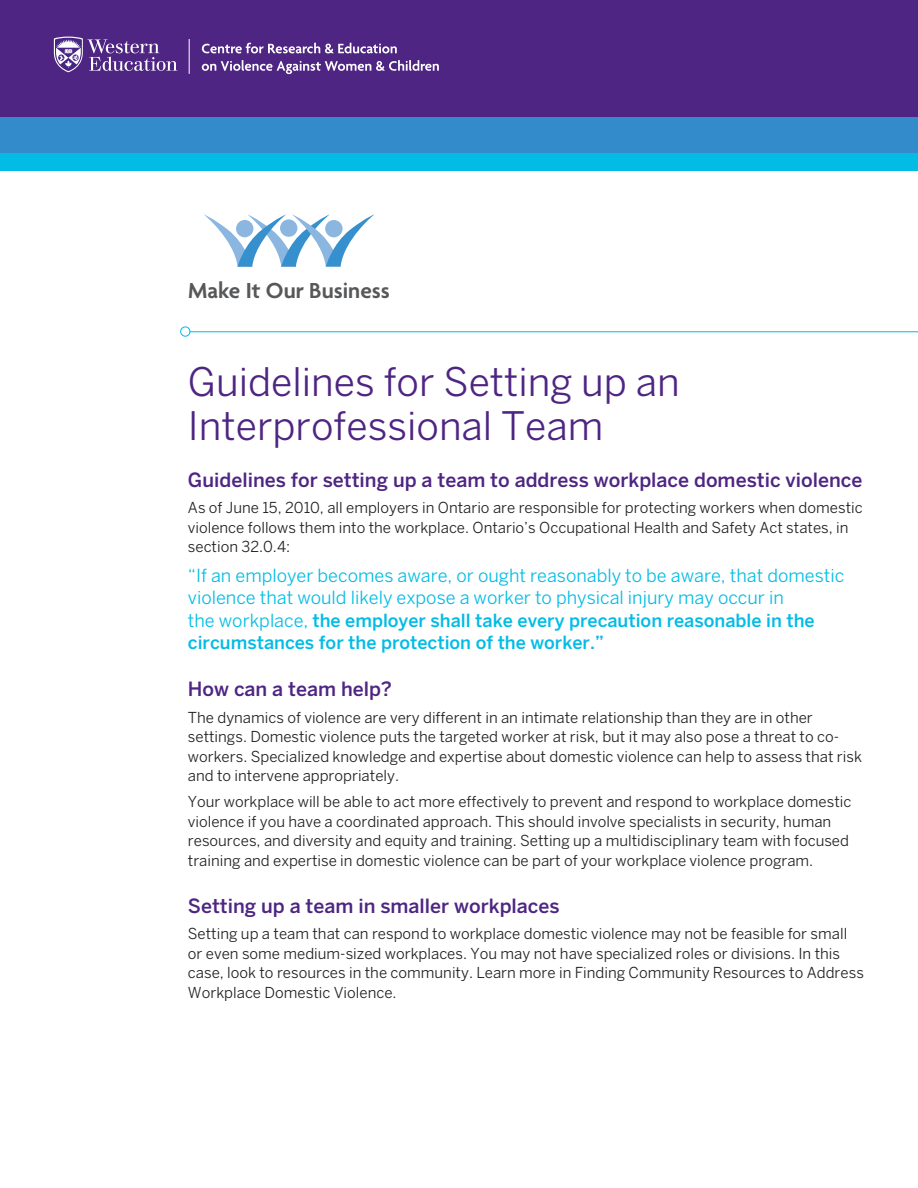
<style>
.page{position:relative;width:918px;height:1188px;background:#fff}
.page>*{position:absolute;margin:0;border:0;box-sizing:border-box;transform-origin:0 0}
.t1{font:39px/43.5px "Benton Sans";color:#4e2582}
.t2{font:600 23.55px "Agenda";color:#57585a}
.t3{font:500 19.5px "Benton Sans";color:#4e2582}
.t4{font:18px/22.5px "Benton Sans";color:#02bce5}
.t5{font:15px/19.5px "Benton Sans";color:#231f20}
.s1{font-weight:500}
</style>
<div class="page">
<div style="left:0;top:0;width:918px;height:119px;background:#4e2582"></div>
<div style="left:0;top:118px;width:918px;height:38px;background:#348bcb"></div>
<div style="left:0;top:153px;width:918px;height:18px;background:#02bce5"></div>
<svg style="left:54px;top:37px;width:123px;height:35px"></svg>
<hr style="left:189px;top:39px;width:1px;height:35px;background:#fff">
<svg style="left:202px;top:43px;width:195px;height:10px"></svg>
<svg style="left:202px;top:60px;width:237px;height:14px"></svg>
<svg style="left:204px;top:214px;width:170px;height:53px"></svg>
<hr style="left:190px;top:332px;width:728px;height:1px;background:#02bce5">
<div style="left:180px;top:327px;width:10px;height:10px;border:1px solid #02bce5;border-radius:50%"></div>
<p class="t2" style="left:188px;top:276px;width:203px">Make It Our Business</p>
<p class="t1" style="left:188px;top:360px;width:493px">Guidelines for Setting up an<br>Interprofessional Team</p>
<p class="t3" style="left:188px;top:469px;width:676px">Guidelines for setting up a team to address workplace domestic violence</p>
<p class="t5" style="left:188px;top:498px;width:676px">As of June 15, 2010, all employers in Ontario are responsible for protecting workers when domestic violence follows them into the workplace. Ontario’s Occupational Health and Safety Act states, in section 32.0.4:</p>
<p class="t4" style="left:188px;top:564px;width:658px">“If an employer becomes aware, or ought reasonably to be aware, that domestic violence that would likely expose a worker to physical injury may occur in<br>the workplace, <span class="s1">the employer shall take every precaution reasonable in the circumstances for the protection of the worker.”</span></p>
<p class="t3" style="left:188px;top:678px;width:206px">How can a team help?</p>
<p class="t5" style="left:188px;top:707px;width:676px">The dynamics of violence are very different in an intimate relationship than they are in other settings. Domestic violence puts the targeted worker at risk, but it may also pose a threat to co&shy;workers. Specialized knowledge and expertise about domestic violence can help to assess that risk and to intervene appropriately.</p>
<p class="t5" style="left:188px;top:792px;width:665px">Your workplace will be able to act more effectively to prevent and respond to workplace domestic violence if you have a coordinated approach. This should involve specialists in security, human resources, and diversity and equity and training. Setting up a multidisciplinary team with focused training and expertise in domestic violence can be part of your workplace violence program.</p>
<p class="t3" style="left:188px;top:895px;width:373px">Setting up a team in smaller workplaces</p>
<p class="t5" style="left:188px;top:924px;width:678px">Setting up a team that can respond to workplace domestic violence may not be feasible for small or even some medium-sized workplaces. You may not have specialized roles or divisions. In this case, look to resources in the community. Learn more in Finding Community Resources to Address Workplace Domestic Violence.</p>
</div>
